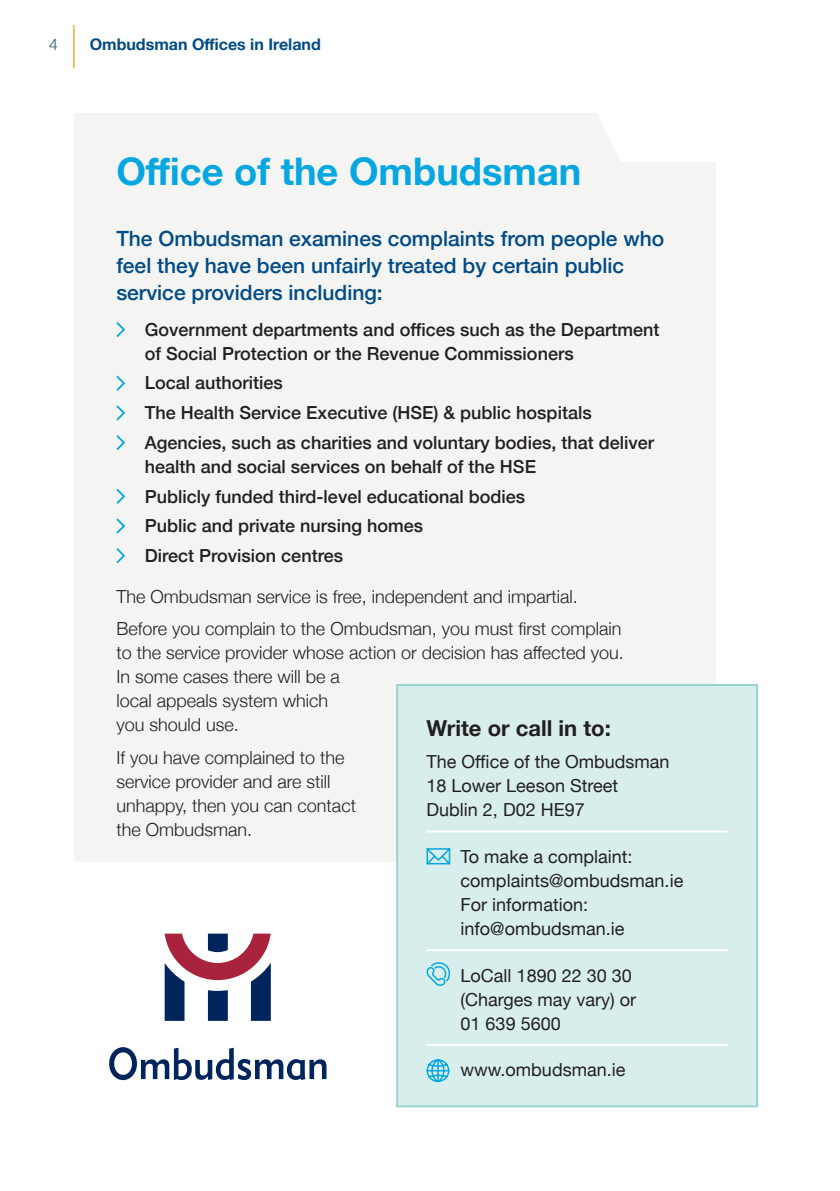
<style>
.page{position:relative;width:840px;height:1191px;background:#fff}
.page>*{position:absolute;margin:0;border:0;box-sizing:border-box;transform-origin:0 0}
.Heading_1{font:700 38px "Helvetica Neue";color:#06a6e0}
.body_FSPO{font:700 22px "Helvetica Neue";color:#231f20}
.intro{font:500 21px/27px "Helvetica Neue";color:#014b86}
.Bullet_2{font:500 18px/24px "Helvetica Neue";color:#231f20}
.body_FSPO-2{font:300 18px/24px "Helvetica Neue";color:#231f20}
.contact_box{font:18px/24px "Helvetica Neue";color:#231f20}
.t1{font:700 16px "Helvetica Neue";color:#014b86}
.t2{font:300 16px "Helvetica Neue";color:#24576a}
</style>
<div class="page">
<div style="left:74px;top:114px;width:640px;height:748px;background:#f4f4f2"></div>
<svg style="left:116px;top:322px;width:10px;height:15px"></svg>
<svg style="left:116px;top:375px;width:10px;height:16px"></svg>
<svg style="left:116px;top:405px;width:9px;height:16px"></svg>
<svg style="left:116px;top:435px;width:10px;height:16px"></svg>
<svg style="left:116px;top:488px;width:10px;height:16px"></svg>
<svg style="left:116px;top:518px;width:9px;height:16px"></svg>
<svg style="left:116px;top:548px;width:10px;height:16px"></svg>
<svg style="left:164px;top:933px;width:107px;height:87px"></svg>
<svg style="left:109px;top:1047px;width:217px;height:33px"></svg>
<div style="left:396px;top:683px;width:362px;height:425px;background:#d8eeed"></div>
<svg style="left:577px;top:113px;width:137px;height:48px"></svg>
<hr style="left:73px;top:25px;width:2px;height:43px;background:#f4af32">
<p class="t2" style="left:49px;top:32px;width:10px">4</p>
<p class="t1" style="left:90px;top:32px;width:232px">Ombudsman Offices in Ireland</p>
<p class="Heading_1" style="left:116px;top:142px;width:466px">Office of the Ombudsman</p>
<p class="intro" style="left:116px;top:224px;width:549px">The Ombudsman examines complaints from people who feel they have been unfairly treated by certain public service providers including:</p>
<p class="Bullet_2" style="left:145px;top:316px;width:516px">Government departments and offices such as the Department of Social Protection or the Revenue Commissioners</p>
<p class="Bullet_2" style="left:145px;top:369px;width:140px">Local authorities</p>
<p class="Bullet_2" style="left:145px;top:399px;width:448px">The Health Service Executive (HSE) &amp; public hospitals</p>
<p class="Bullet_2" style="left:145px;top:429px;width:510px">Agencies, such as charities and voluntary bodies, that deliver health and social services on behalf of the HSE</p>
<p class="Bullet_2" style="left:145px;top:482px;width:382px">Publicly funded third-level educational bodies</p>
<p class="Bullet_2" style="left:145px;top:512px;width:280px">Public and private nursing homes</p>
<p class="Bullet_2" style="left:145px;top:542px;width:200px">Direct Provision centres</p>
<p class="body_FSPO-2" style="left:116px;top:583px;width:463px">The Ombudsman service is free, independent and impartial.</p>
<p class="body_FSPO-2" style="left:116px;top:615px;width:508px">Before you complain to the Ombudsman, you must first complain to the service provider whose action or decision has affected you.<br>In some cases there will be a<br>local appeals system which<br>you should use.</p>
<p class="body_FSPO-2" style="left:116px;top:744px;width:241px">If you have complained to the service provider and are still unhappy, then you can contact the Ombudsman.</p>
<p class="body_FSPO" style="left:426px;top:710px;width:186px">Write or call in to:</p>
<p class="contact_box" style="left:426px;top:751px;width:244px">The Office of the Ombudsman<br>18 Lower Leeson Street<br>Dublin 2, D02 HE97</p>
<p class="contact_box" style="left:460px;top:845px;width:224px">To make a complaint: complaints@ombudsman.ie<br>For information: info@ombudsman.ie</p>
<p class="contact_box" style="left:460px;top:964px;width:177px">LoCall 1890 22 30 30 (Charges may vary) or<br>01 639 5600</p>
<p class="contact_box" style="left:460px;top:1059px;width:166px">www.ombudsman.ie</p>
</div>
